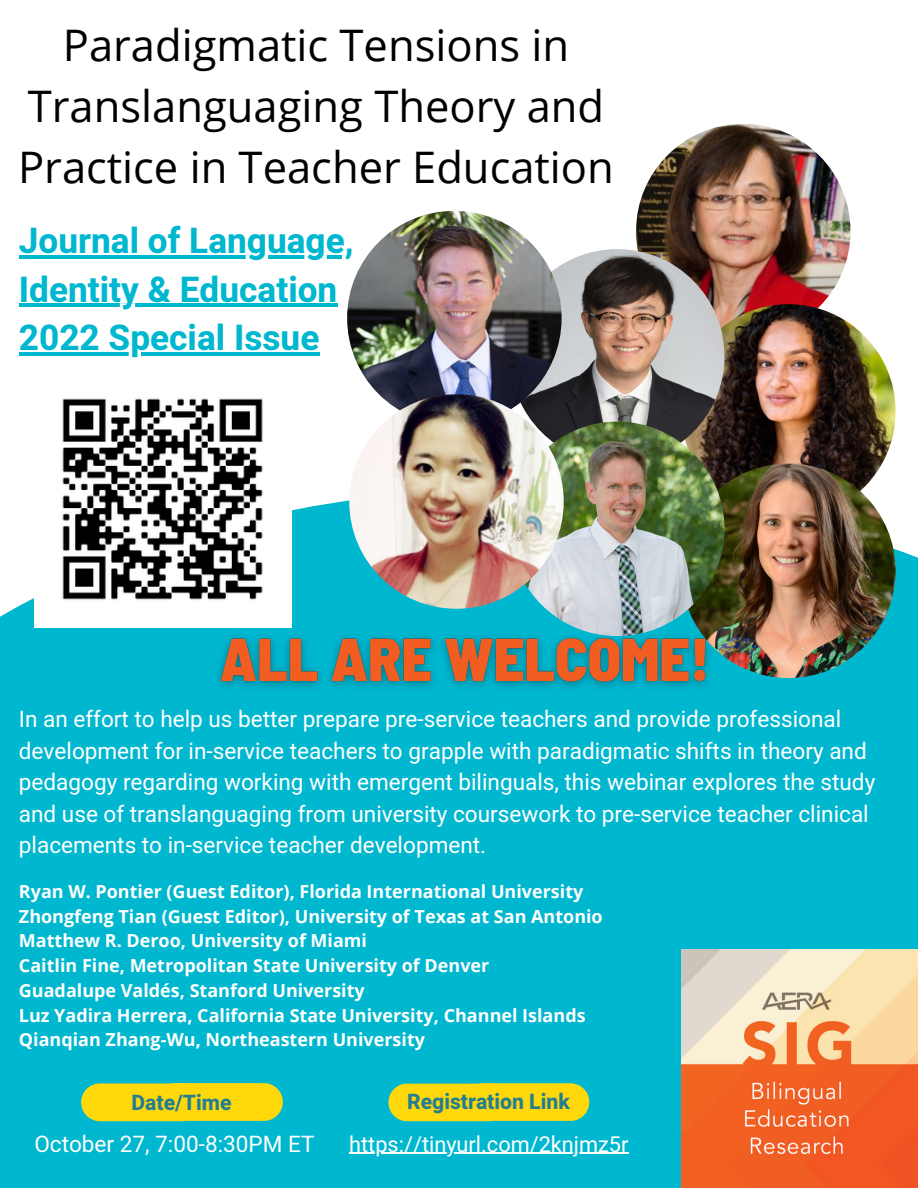
<style>
.page{position:relative;width:918px;height:1188px;background:#fff}
.page>*{position:absolute;margin:0;border:0;box-sizing:border-box;transform-origin:0 0}
.t1{font:43.5px/60.8px "Open Sans";color:#000;text-align:center}
.t2{font:700 35.25px/48.3px "Heebo";color:#00b7d0}
.t3{font:22.5px/31.5px "Heebo";color:#fff}
.t4{font:21.75px "Heebo";color:#fff}
.t5{font:800 21.15px "Heebo";color:#237e91}
.t6{font:700 18px/24.8px "Open Sans";color:#fff}
</style>
<div class="page">
<div style="left:0;top:489px;width:918px;height:699px;background:#00b7d0"></div>
<img style="left:636px;top:124px;width:215px;height:214px;border-radius:50%">
<img style="left:681px;top:304px;width:215px;height:215px;border-radius:50%">
<svg style="left:81px;top:1083px;width:202px;height:38px;background:#f2d615"></svg>
<svg style="left:388px;top:1083px;width:201px;height:38px;background:#f1d616"></svg>
<svg style="left:19px;top:255px;width:323px;height:4px"></svg>
<hr style="left:19px;top:304px;width:318px;height:3px;background:#00b7d0">
<hr style="left:19px;top:352px;width:300px;height:4px;background:#00b7d0">
<img style="left:510px;top:249px;width:215px;height:215px;border-radius:50%">
<img style="left:347px;top:211px;width:215px;height:214px;border-radius:50%">
<img style="left:681px;top:464px;width:215px;height:214px;border-radius:50%">
<img style="left:510px;top:422px;width:215px;height:214px;border-radius:50%">
<img style="left:349px;top:394px;width:215px;height:215px;border-radius:50%">
<img style="left:34px;top:398px;width:258px;height:230px">
<img style="left:681px;top:950px;width:237px;height:238px">
<hr style="left:349px;top:1153px;width:280px;height:1px;background:#fff">
<img style="left:204px;top:608px;width:520px;height:103px">
<h1 class="t1" style="left:18px;top:14px;width:597px">Paradigmatic Tensions in<br>Translanguaging Theory and<br>Practice in Teacher Education</h1>
<h2 class="t2" style="left:19px;top:218px;width:336px">Journal of Language,<br>Identity &amp; Education<br>2022 Special Issue</h2>
<p class="t3" style="left:19px;top:704px;width:858px">In an effort to help us better prepare pre-service teachers and provide professional development for in-service teachers to grapple with paradigmatic shifts in theory and pedagogy regarding working with emergent bilinguals, this webinar explores the study and use of translanguaging from university coursework to pre-service teacher clinical placements to in-service teacher development.</p>
<p class="t6" style="left:19px;top:879px;width:585px">Ryan W. Pontier (Guest Editor), Florida International University Zhongfeng Tian (Guest Editor), University of Texas at San Antonio Matthew R. Deroo, University of Miami<br>Caitlin Fine, Metropolitan State University of Denver<br>Guadalupe Valdés, Stanford University<br>Luz Yadira Herrera, California State University, Channel Islands Qianqian Zhang-Wu, Northeastern University</p>
<p class="t5" style="left:407px;top:1086px;width:164px">Registration Link</p>
<p class="t5" style="left:132px;top:1088px;width:102px">Date/Time</p>
<p class="t3" style="left:34px;top:1130px;width:282px">October 27, 7:00-8:30PM ET</p>
<p class="t4" style="left:349px;top:1129px;width:281px">https://tinyurl.com/2knjmz5r</p>
</div>
